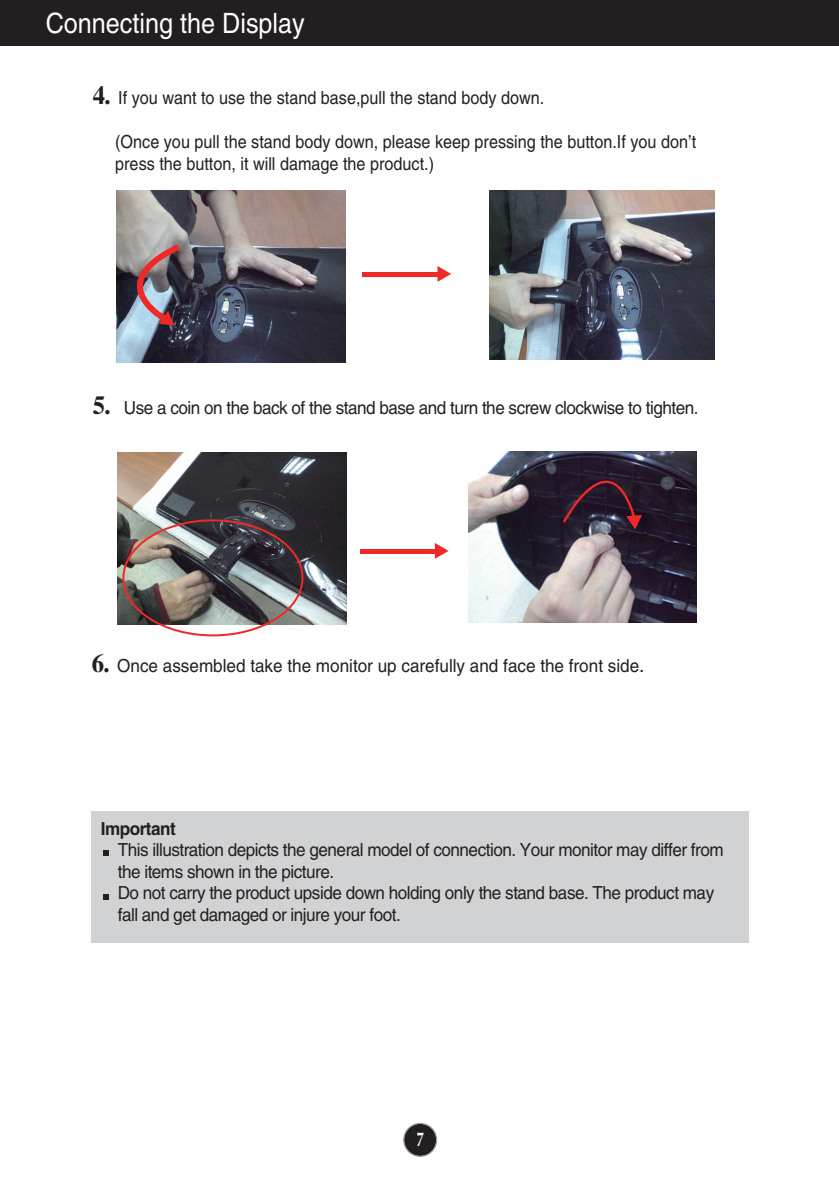
<style>
.page{position:relative;width:839px;height:1189px;background:#fff}
.page>*{position:absolute;margin:0;border:0;box-sizing:border-box;transform-origin:0 0}
.t1{font:28px "Helvetica";color:#fff;scale:.9 1}
.t2{font:700 20px "Optima";color:#fff;scale:.7 1}
.t3{font:18px/21.6px "Helvetica";letter-spacing:-.03em;color:#231f20;scale:.95 1}
.t4{font:18px/22px "Helvetica";color:#231f20;scale:.9 1}
.t5{font:18px "Helvetica";color:#231f20;scale:.95 1}
.t6{font:700 18px "Helvetica";letter-spacing:-.03em;color:#231f20;scale:.95 1}
.s1{font-family:"Times";font-weight:700;font-size:26px}
.s2{font-size:20px}
</style>
<div class="page">
<div style="left:404px;top:1124px;width:32px;height:32px;background:#231f20;border-radius:50%"></div>
<div style="left:403px;top:1123px;width:34px;height:34px;border:1px solid #939598;border-radius:50%"></div>
<div style="left:0;top:0;width:839px;height:45px;background:#231f20"></div>
<img style="left:489px;top:190px;width:225px;height:169px">
<img style="left:116px;top:191px;width:230px;height:172px">
<img style="left:116px;top:239px;width:70px;height:88px">
<div style="left:362px;top:272px;width:81px;height:5px;background:#ee2928"></div>
<svg style="left:437px;top:266px;width:14px;height:16px"></svg>
<img style="left:117px;top:452px;width:230px;height:172px">
<img style="left:468px;top:451px;width:228px;height:171px">
<div style="left:360px;top:549px;width:81px;height:5px;background:#ee2928"></div>
<svg style="left:435px;top:543px;width:13px;height:16px"></svg>
<svg style="left:561px;top:451px;width:81px;height:78px"></svg>
<div style="left:91px;top:811px;width:657px;height:132px;background:#d1d2d4"></div>
<svg style="left:103px;top:894px;width:5px;height:5px"></svg>
<svg style="left:103px;top:850px;width:5px;height:6px"></svg>
<h1 class="t1" style="left:46px;top:13px;width:289px">Connecting the Display</h1>
<p class="t4" style="left:93px;top:88px;width:503px"><span class="s1">4.</span> If you want to use the stand base,pull the stand body down.</p>
<p class="t4" style="left:115px;top:132px;width:647px">(Once you pull the stand body down, please keep pressing the button.If you don’t press the button, it will damage the product.)</p>
<p class="t3" style="left:93px;top:398px;width:639px"><span class="s1">5.</span> Use a coin on the back of the stand base and turn the screw clockwise to tighten.</p>
<p class="t5" style="left:92px;top:659px;width:583px"><span class="s1">6.</span> Once assembled take the monitor up carefully and face the front side<span class="s2">.</span></p>
<p class="t6" style="left:101px;top:821px;width:80px">Important</p>
<p class="t3" style="left:118px;top:841px;width:639px">This illustration depicts the general model of connection. Your monitor may differ from the items shown in the picture.<br>Do not carry the product upside down holding only the stand base. The product may fall and get damaged or injure your foot.</p>
<p class="t2" style="left:416px;top:1131px;width:13px">7</p>
</div>
